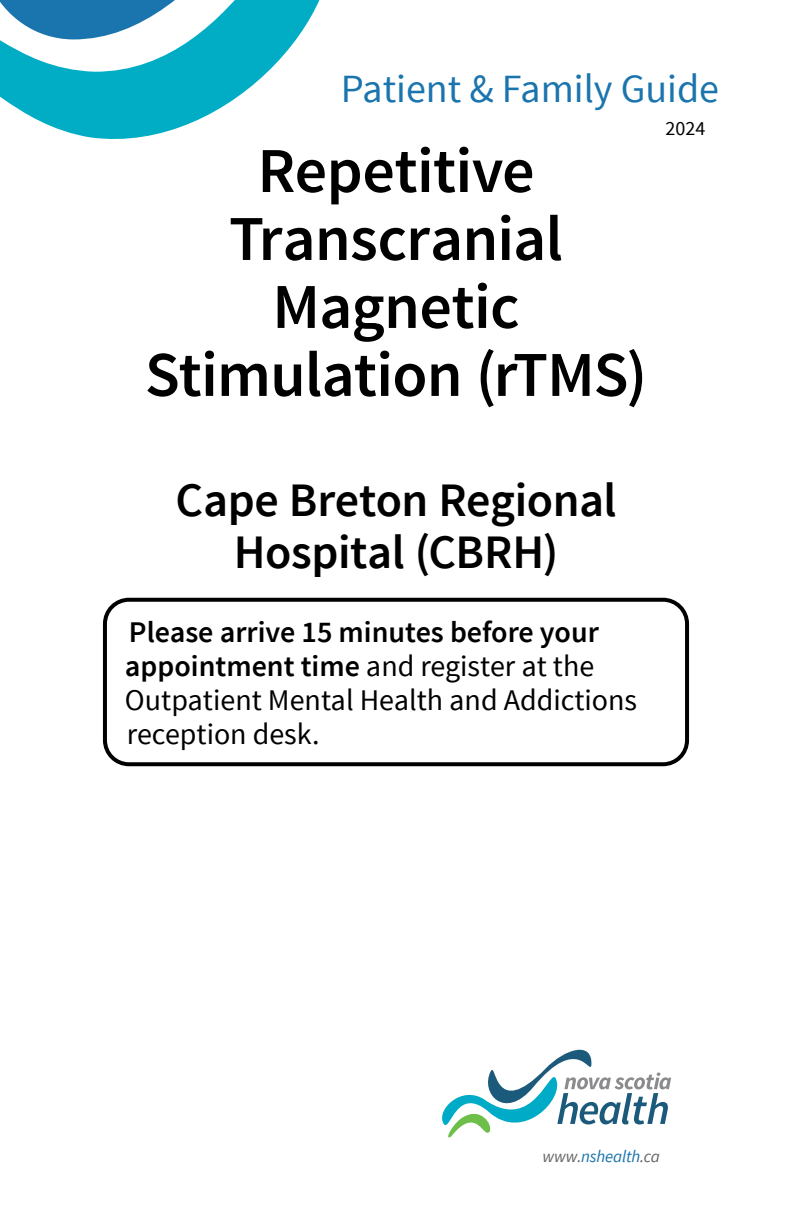
<style>
.page{position:relative;width:792px;height:1224px;background:#fff}
.page>*{position:absolute;margin:0;border:0;box-sizing:border-box;transform-origin:0 0}
.Pamphlet_Title{font:600 64px/68px "Source Sans Pro";letter-spacing:-.01em;color:#000;text-align:center}
.Headings_-_centred{font:600 48px/52px "Source Sans Pro";letter-spacing:-.01em;color:#000;text-align:center}
.t1{font:40px "Source Sans Pro";color:#1a74ad}
.body_text{font:30px/34px "Source Sans Pro";color:#000}
.page{font:20px "Source Sans Pro";color:#000}
.t2{font:italic 17px "Source Sans Pro";letter-spacing:-.01em;color:#1a74ad}
.s1{font-weight:600}
.s2{color:#636466}
</style>
<div class="page">
<div style="left:103px;top:598px;width:586px;height:168px;border:4px solid #000;border-radius:24px"></div>
<svg style="left:0;top:0;width:320px;height:139px"></svg>
<svg style="left:442px;top:1050px;width:229px;height:87px"></svg>
<p class="t1" style="left:341px;top:64px;width:380px">Patient &amp; Family Guide</p>
<p class="page" style="left:666px;top:115px;width:41px">2024</p>
<p class="Pamphlet_Title" style="left:145px;top:138px;width:504px">Repetitive<br>Transcranial<br>Magnetic<br>Stimulation (rTMS)</p>
<p class="Headings_-_centred" style="left:175px;top:475px;width:443px">Cape Breton Regional<br>Hospital (CBRH)</p>
<p class="body_text" style="left:125px;top:616px;width:514px"><span class="s1">Please arrive 15 minutes before your appointment time</span> and register at the<br>Outpatient Mental Health and Addictions reception desk.</p>
<p class="t2" style="left:542px;top:1146px;width:119px"><span class="s2">www.</span>nshealth<span class="s2">.ca</span></p>
</div>
